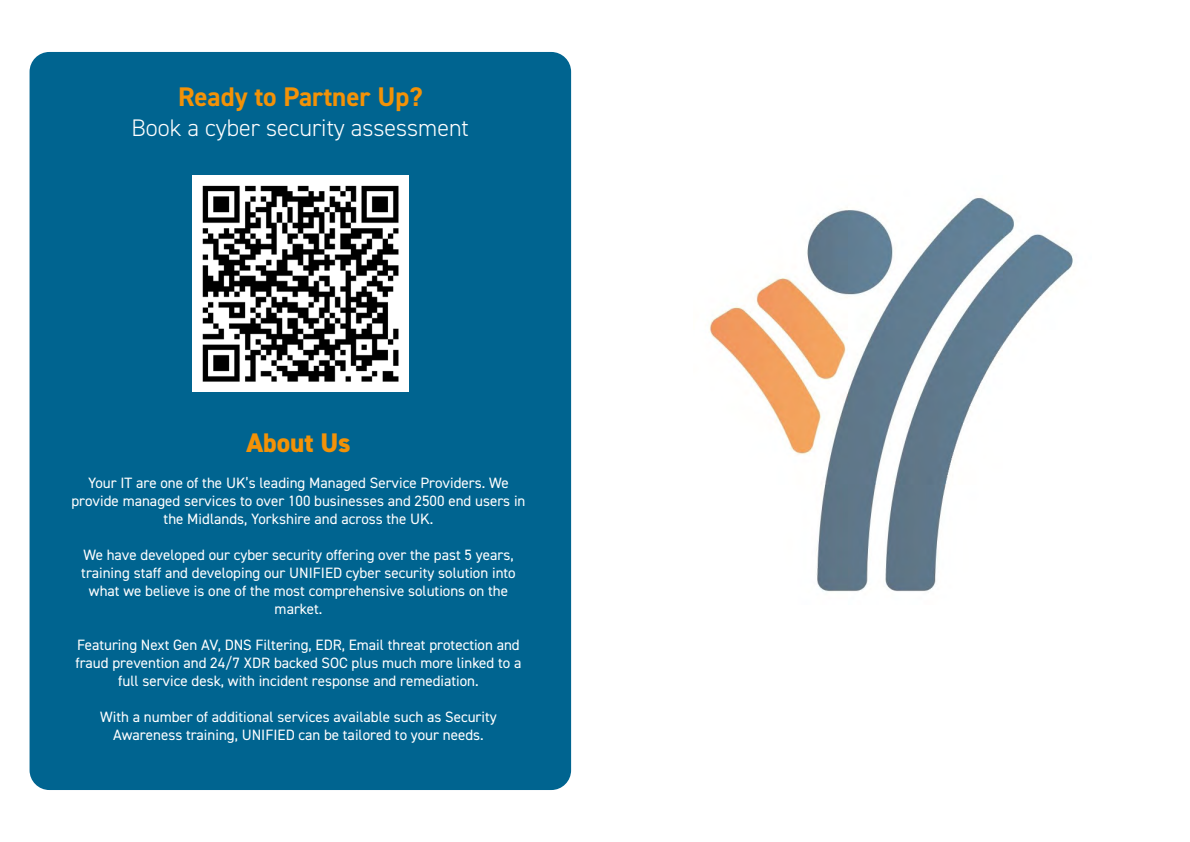
<style>
.page{position:relative;width:1190px;height:842px;background:#fff}
.page>*{position:absolute;margin:0;border:0;box-sizing:border-box;transform-origin:0 0}
.t1{font:700 27px "DIN2014";color:#f39207}
.t2{font:800 27px "DIN2014";color:#f39207}
.t3{font:300 24px "DIN2014";color:#fff}
.t4{font:15px/18px "DIN2014";color:#fff;text-align:center}
</style>
<div class="page">
<div style="left:30px;top:52px;width:541px;height:738px;background:#006490;border-radius:20px"></div>
<img style="left:192px;top:175px;width:216px;height:216px">
<img style="left:709px;top:198px;width:364px;height:394px">
<h1 class="t1" style="left:178px;top:79px;width:246px">Ready to Partner Up?</h1>
<h2 class="t3" style="left:132px;top:113px;width:339px">Book a cyber security assessment</h2>
<h1 class="t2" style="left:246px;top:425px;width:106px">About Us</h1>
<p class="t4" style="left:71px;top:473px;width:456px">Your IT are one of the UK’s leading Managed Service Providers. We provide managed services to over 100 businesses and 2500 end users in the Midlands, Yorkshire and across the UK.</p>
<p class="t4" style="left:81px;top:545px;width:436px">We have developed our cyber security offering over the past 5 years, training staff and developing our UNIFIED cyber security solution into what we believe is one of the most comprehensive solutions on the market.</p>
<p class="t4" style="left:76px;top:635px;width:447px">Featuring Next Gen AV, DNS Filtering, EDR, Email threat protection and fraud prevention and 24/7 XDR backed SOC plus much more linked to a full service desk, with incident response and remediation.</p>
<p class="t4" style="left:100px;top:707px;width:398px">With a number of additional services available such as Security<br>Awareness training, UNIFIED can be tailored to your needs.</p>
</div>
